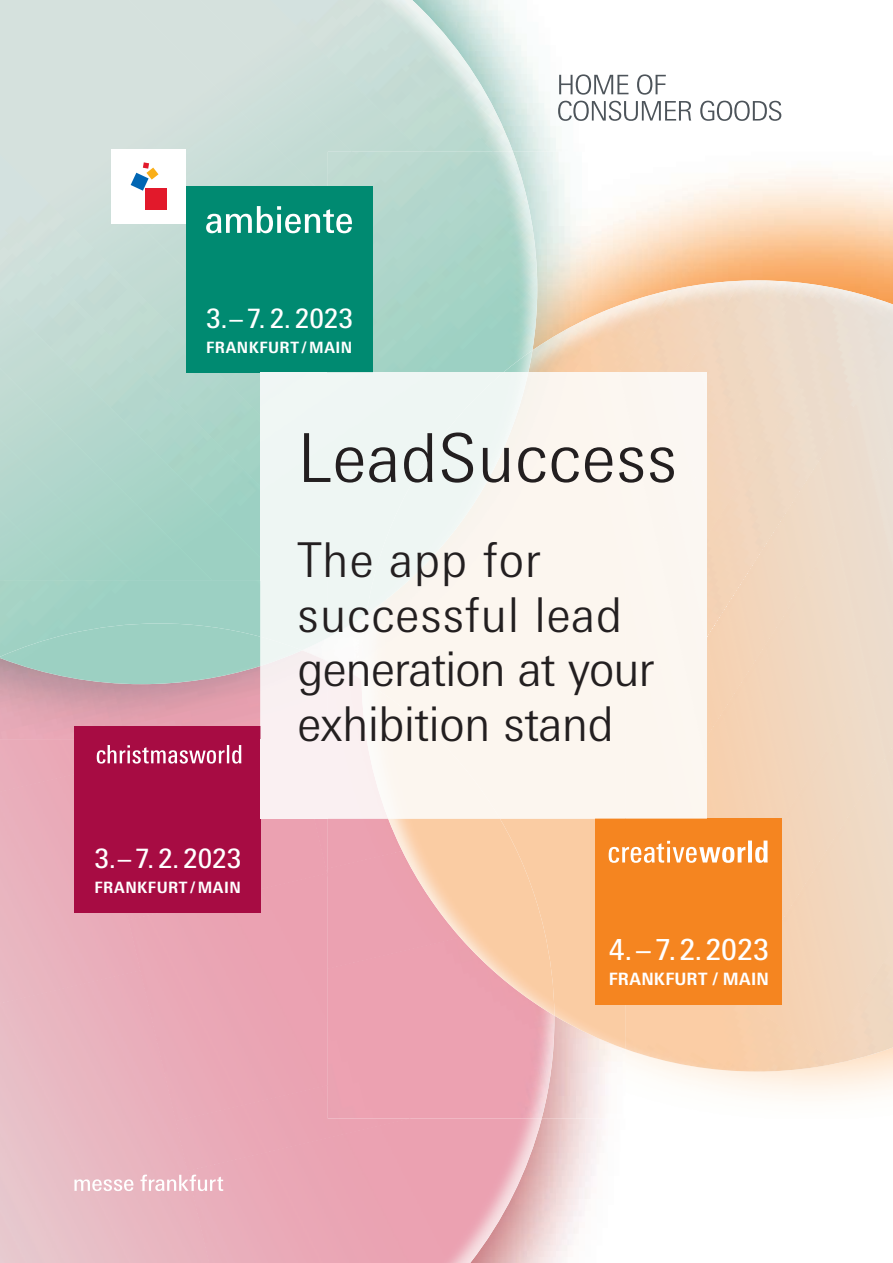
<style>
.page{position:relative;width:893px;height:1263px;background:#fff}
.page>*{position:absolute;margin:0;border:0;box-sizing:border-box;transform-origin:0 0}
.t1{font:300 67.5px "Messe Univers";letter-spacing:.01em;color:#231f20}
.t2{font:300 48px/54.4px "Messe Univers";letter-spacing:-.01em;color:#231f20}
.t3{font:29.25px "Messe Univers";color:#fff}
.t4{font:26.85px "Messe Univers";color:#fff}
.t5{font:700 16.95px "Messe Univers";letter-spacing:.02em;color:#fff}
.t6{font:700 15.6px "Messe Univers";letter-spacing:.035em;color:#fff}
</style>
<div class="page">
<img style="left:209px;top:1118px;width:333px;height:145px">
<img style="left:175px;top:1118px;width:236px;height:53px">
<img style="left:128px;top:877px;width:200px;height:244px">
<img style="left:327px;top:819px;width:1px;height:58px">
<div style="left:0;top:792px;width:141px;height:212px;background:#e9b0bc"></div>
<div style="left:260px;top:819px;width:67px;height:70px;background:#eba1b1"></div>
<img style="left:126px;top:912px;width:37px;height:8px">
<img style="left:591px;top:171px;width:302px;height:123px">
<div style="left:328px;top:869px;width:60px;height:100px;background:#eba1b1"></div>
<img style="left:625px;top:1005px;width:200px;height:66px">
<img style="left:816px;top:1055px;width:77px;height:12px">
<img style="left:746px;top:922px;width:147px;height:133px">
<img style="left:781px;top:821px;width:112px;height:101px">
<img style="left:707px;top:637px;width:186px;height:184px">
<img style="left:872px;top:746px;width:21px;height:47px">
<img style="left:707px;top:294px;width:186px;height:343px">
<img style="left:707px;top:283px;width:154px;height:254px">
<img style="left:683px;top:280px;width:121px;height:156px">
<img style="left:591px;top:290px;width:28px;height:82px">
<img style="left:619px;top:281px;width:123px;height:91px">
<img style="left:873px;top:444px;width:20px;height:43px">
<img style="left:500px;top:819px;width:125px;height:230px">
<img style="left:388px;top:819px;width:166px;height:196px">
<img style="left:537px;top:317px;width:54px;height:55px">
<div style="left:0;top:83px;width:129px;height:71px;background:#d5e1dd"></div>
<img style="left:0;top:154px;width:260px;height:71px">
<img style="left:200px;top:0;width:70px;height:152px">
<img style="left:0;top:225px;width:260px;height:333px">
<img style="left:270px;top:0;width:71px;height:152px">
<img style="left:341px;top:0;width:172px;height:152px">
<img style="left:0;top:367px;width:213px;height:213px">
<img style="left:0;top:438px;width:142px;height:142px">
<div style="left:0;top:509px;width:71px;height:71px;background:#abd5c9"></div>
<svg style="left:304px;top:180px;width:11px;height:6px"></svg>
<img style="left:0;top:623px;width:260px;height:61px">
<img style="left:328px;top:152px;width:209px;height:220px">
<img style="left:504px;top:350px;width:28px;height:22px">
<div style="left:186px;top:186px;width:186px;height:186px;background:#008a71"></div>
<svg style="left:206px;top:206px;width:146px;height:27px"></svg>
<div style="left:112px;top:149px;width:74px;height:74px;background:#fff"></div>
<div style="left:145px;top:188px;width:22px;height:22px;background:#e2192b"></div>
<svg style="left:131px;top:162px;width:27px;height:29px"></svg>
<div style="left:74px;top:726px;width:186px;height:186px;background:#a70c43"></div>
<svg style="left:97px;top:745px;width:144px;height:18px"></svg>
<div style="left:595px;top:819px;width:186px;height:186px;background:#f58520"></div>
<svg style="left:609px;top:840px;width:159px;height:23px"></svg>
<svg style="left:74px;top:1179px;width:59px;height:12px"></svg>
<svg style="left:140px;top:1174px;width:83px;height:17px"></svg>
<svg style="left:558px;top:101px;width:223px;height:20px"></svg>
<svg style="left:559px;top:74px;width:107px;height:21px"></svg>
<div style="left:625px;top:588px;width:49px;height:90px;background:#fcf6f0"></div>
<div style="left:646px;top:600px;width:61px;height:84px;background:#fcf6f0"></div>
<div style="left:674px;top:549px;width:33px;height:73px;background:#fbf6f1"></div>
<div style="left:591px;top:372px;width:57px;height:90px;background:#fcf6f0"></div>
<div style="left:367px;top:739px;width:133px;height:80px;background:#fcf6ef"></div>
<img style="left:260px;top:372px;width:68px;height:367px">
<div style="left:362px;top:580px;width:229px;height:159px;background:#fcf6ef"></div>
<img style="left:362px;top:679px;width:76px;height:60px">
<img style="left:260px;top:637px;width:42px;height:29px">
<img style="left:328px;top:580px;width:45px;height:58px">
<img style="left:366px;top:580px;width:43px;height:34px">
<p class="t4" style="left:206px;top:302px;width:148px">3. – 7. 2. 2023</p>
<p class="t6" style="left:206px;top:338px;width:148px">FRANKFURT / MAIN</p>
<h1 class="t1" style="left:298px;top:416px;width:381px">LeadSuccess</h1>
<p class="t4" style="left:94px;top:842px;width:148px">3. – 7. 2. 2023</p>
<p class="t6" style="left:94px;top:878px;width:148px">FRANKFURT / MAIN</p>
<p class="t2" style="left:298px;top:532px;width:358px">The app for successful lead generation at your exhibition stand</p>
<p class="t3" style="left:609px;top:931px;width:162px">4. – 7. 2. 2023</p>
<p class="t5" style="left:609px;top:968px;width:162px">FRANKFURT / MAIN</p>
</div>
